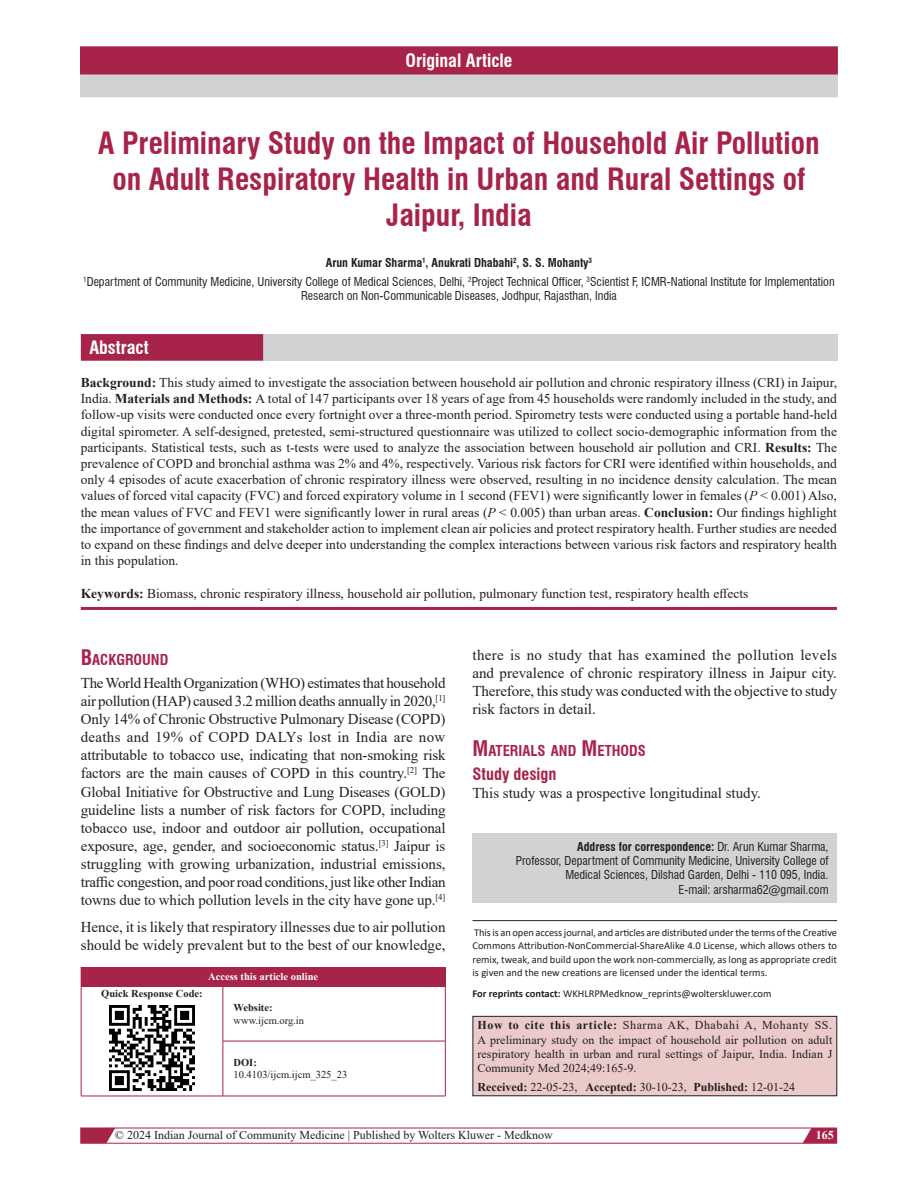
<style>
.page{position:relative;width:918px;height:1188px;background:#fff}
.page>*{position:absolute;margin:0;border:0;box-sizing:border-box;transform-origin:0 0}
.AT{font:700 condensed 30px/36px "Swiss 721 BT";color:#a82349;text-align:center}
.AH{font:700 condensed 18px "Swiss 721 BT";color:#fff}
.ABSH{font:700 condensed 18px "Swiss 721 BT";color:#fff}
.t1{font:700 condensed 16.5px "Swiss 721 BT";color:#a82349}
.TX{font:15px/18.1px "Times New Roman";color:#231f20;text-align:justify}
.t2{font:700 condensed 14.7px "Swiss 721 BT";color:#a82349}
.ABS{font:13.5px/16.2px "Times New Roman";color:#231f20;text-align:justify}
.KWD{font:13.5px "Times New Roman";color:#231f20}
.HTC{font:12px/14.4px "Times New Roman";color:#231f20;text-align:justify}
.AFF{font:condensed 12px/14.4px "Swiss 721 BT";color:#231f20;text-align:center}
.ADD{font:condensed 12px/14.4px "Swiss 721 BT";color:#231f20;text-align:right}
.HIS{font:700 12px "Times New Roman";color:#231f20}
.AU{font:700 condensed 12px "Swiss 721 BT";color:#231f20}
.t3{font:700 12px "Times New Roman";color:#fff}
.OS{font:10.5px/13.5px "Calibri";color:#231f20;text-align:justify}
.Website{font:10.5px/12.6px "Times New Roman";color:#231f20}
.ATAO{font:700 10.5px "Times New Roman";color:#fff}
.QRC{font:700 10.5px "Times New Roman";color:#231f20}
.s1{font-weight:700}
.s2{font-style:italic}
.s3{font-size:21px}
.s4{font-weight:400}
</style>
<div class="page">
<svg style="left:80px;top:1128px;width:758px;height:16px"></svg>
<div style="left:81px;top:334px;width:756px;height:27px;background:#d1d2d4"></div>
<div style="left:81px;top:334px;width:182px;height:27px;background:#a82349"></div>
<div style="left:80px;top:46px;width:758px;height:51px;background:#d1d2d4"></div>
<div style="left:81px;top:47px;width:756px;height:27px;background:#a82349"></div>
<div style="left:80px;top:46px;width:758px;height:29px;border:2px solid #a82349"></div>
<hr style="left:81px;top:607px;width:756px;height:3px;background:#a82349">
<div style="left:472px;top:833px;width:365px;height:69px;background:#d1d2d4"></div>
<div style="left:81px;top:967px;width:364px;height:19px;background:#a82349"></div>
<svg style="left:445px;top:967px;width:1px;height:19px"></svg>
<hr style="left:81px;top:986px;width:1px;height:55px;background:#a82349">
<hr style="left:81px;top:1041px;width:1px;height:55px;background:#a82349">
<hr style="left:81px;top:986px;width:142px;height:1px;background:#a82349">
<hr style="left:223px;top:986px;width:1px;height:55px;background:#a82349">
<hr style="left:223px;top:986px;width:223px;height:1px;background:#a82349">
<hr style="left:445px;top:986px;width:1px;height:55px;background:#a82349">
<hr style="left:81px;top:1096px;width:142px;height:1px;background:#a82349">
<hr style="left:223px;top:1041px;width:1px;height:55px;background:#a82349">
<hr style="left:223px;top:1041px;width:223px;height:1px;background:#a82349">
<hr style="left:445px;top:1041px;width:1px;height:55px;background:#a82349">
<hr style="left:223px;top:1096px;width:223px;height:1px;background:#a82349">
<img style="left:110px;top:1005px;width:84px;height:85px">
<hr style="left:472px;top:920px;width:365px;height:1px;background:#231f20">
<div style="left:473px;top:1016px;width:364px;height:80px;background:#ebcaca"></div>
<div style="left:472px;top:1016px;width:365px;height:80px;border:1px solid #231f20"></div>
<p class="AH" style="left:405px;top:50px;width:109px">Original Article</p>
<p class="AT" style="left:98px;top:125px;width:723px">A Preliminary Study on the Impact of Household Air Pollution on Adult Respiratory Health in Urban and Rural Settings of<br>Jaipur, India</p>
<p class="AU" style="left:326px;top:255px;width:268px">Arun Kumar Sharma<sup>1</sup>, Anukrati Dhabahi<sup>2</sup>, S. S. Mohanty<sup>3</sup></p>
<p class="AFF" style="left:83px;top:274px;width:753px"><sup>1</sup>Department of Community Medicine, University College of Medical Sciences, Delhi, <sup>2</sup>Project Technical Officer, <sup>3</sup>Scientist F, ICMR-National Institute for Implementation<br>Research on Non-Communicable Diseases, Jodhpur, Rajasthan, India</p>
<p class="ABSH" style="left:89px;top:337px;width:61px">Abstract</p>
<p class="ABS" style="left:81px;top:374px;width:758px"><span class="s1">Background:</span> This study aimed to investigate the association between household air pollution and chronic respiratory illness (CRI) in Jaipur, India. <span class="s1">Materials and Methods:</span> A total of 147 participants over 18 years of age from 45 households were randomly included in the study, and follow‑up visits were conducted once every fortnight over a three‑month period. Spirometry tests were conducted using a portable hand‑held digital spirometer. A self‑designed, pretested, semi‑structured questionnaire was utilized to collect socio‑demographic information from the participants. Statistical tests, such as t‑tests were used to analyze the association between household air pollution and CRI. <span class="s1">Results:</span> The prevalence of COPD and bronchial asthma was 2% and 4%, respectively. Various risk factors for CRI were identified within households, and only 4 episodes of acute exacerbation of chronic respiratory illness were observed, resulting in no incidence density calculation. The mean values of forced vital capacity (FVC) and forced expiratory volume in 1 second (FEV1) were significantly lower in females (<span class="s2">P</span> &lt; 0.001) Also, the mean values of FVC and FEV1 were significantly lower in rural areas (<span class="s2">P</span> &lt; 0.005) than urban areas. <span class="s1">Conclusion:</span> Our findings highlight the importance of government and stakeholder action to implement clean air policies and protect respiratory health. Further studies are needed to expand on these findings and delve deeper into understanding the complex interactions between various risk factors and respiratory health in this population.</p>
<p class="KWD" style="left:81px;top:584px;width:669px"><span class="s1">Keywords:</span> Biomass, chronic respiratory illness, household air pollution, pulmonary function test, respiratory health effects</p>
<h1 class="t2" style="left:81px;top:651px;width:89px"><span class="s3">B</span>ACKGROUND</h1>
<p class="TX" style="left:81px;top:673px;width:366px">The World Health Organization (WHO) estimates that household air pollution (HAP) caused 3.2 million deaths annually in 2020,<sup>[1] </sup>Only 14% of Chronic Obstructive Pulmonary Disease (COPD) deaths and 19% of COPD DALYs lost in India are now attributable to tobacco use, indicating that non‑smoking risk factors are the main causes of COPD in this country.<sup>[2]</sup> The Global Initiative for Obstructive and Lung Diseases (GOLD) guideline lists a number of risk factors for COPD, including tobacco use, indoor and outdoor air pollution, occupational exposure, age, gender, and socioeconomic status.<sup>[3]</sup> Jaipur is struggling with growing urbanization, industrial emissions, traffic congestion, and poor road conditions, just like other Indian towns due to which pollution levels in the city have gone up.<sup>[4]</sup></p>
<p class="TX" style="left:81px;top:917px;width:366px">Hence, it is likely that respiratory illnesses due to air pollution should be widely prevalent but to the best of our knowledge,</p>
<p class="ATAO" style="left:208px;top:969px;width:111px">Access this article online</p>
<p class="QRC" style="left:101px;top:986px;width:103px">Quick Response Code:</p>
<p class="Website" style="left:234px;top:1001px;width:72px"><span class="s1">Website: </span>www.ijcm.org.in</p>
<p class="Website" style="left:234px;top:1056px;width:115px"><span class="s1">DOI:<br></span>10.4103/ijcm.ijcm_325_23</p>
<p class="TX" style="left:472px;top:645px;width:366px">there is no study that has examined the pollution levels and prevalence of chronic respiratory illness in Jaipur city.<br>Therefore, this study was conducted with the objective to study risk factors in detail.</p>
<h1 class="t2" style="left:472px;top:742px;width:175px"><span class="s3">M</span>ATERIALS AND <span class="s3">M</span> ETHODS</h1>
<h2 class="t1" style="left:472px;top:764px;width:86px">Study design</h2>
<p class="TX" style="left:472px;top:784px;width:290px">This study was a prospective longitudinal study.</p>
<p class="ADD" style="left:516px;top:839px;width:314px"><span class="s1">Address for correspondence:</span> Dr. Arun Kumar Sharma,<br>Professor, Department of Community Medicine, University College of Medical Sciences, Dilshad Garden, Delhi - 110 095, India.<br>E‑mail: arsharma62@gmail.com</p>
<p class="OS" style="left:472px;top:925px;width:366px">This is an open access journal, and articles are distributed under the terms of the Creative Commons Attribution‑NonCommercial‑ShareAlike 4.0 License, which allows others to remix, tweak, and build upon the work non‑commercially, as long as appropriate credit is given and the new creations are licensed under the identical terms.</p>
<p class="OS" style="left:472px;top:986px;width:300px"><span class="s1">For reprints contact:</span> WKHLRPMedknow_reprints@wolterskluwer.com</p>
<p class="HTC" style="left:478px;top:1018px;width:356px"><span class="s1">How to cite this article:</span> Sharma AK, Dhabahi A, Mohanty SS.<br>A preliminary study on the impact of household air pollution on adult respiratory health in urban and rural settings of Jaipur, India. Indian J Community Med 2024;49:165-9.</p>
<p class="HIS" style="left:478px;top:1078px;width:319px">Received: <span class="s4">22‑05‑23,</span> Accepted: <span class="s4">30‑10‑23,</span> Published: <span class="s4">12-01-24</span></p>
<p class="HTC" style="left:115px;top:1128px;width:439px">© 2024 Indian Journal of Community Medicine | Published by Wolters Kluwer - Medknow</p>
<p class="t3" style="left:816px;top:1127px;width:19px">165</p>
</div>
